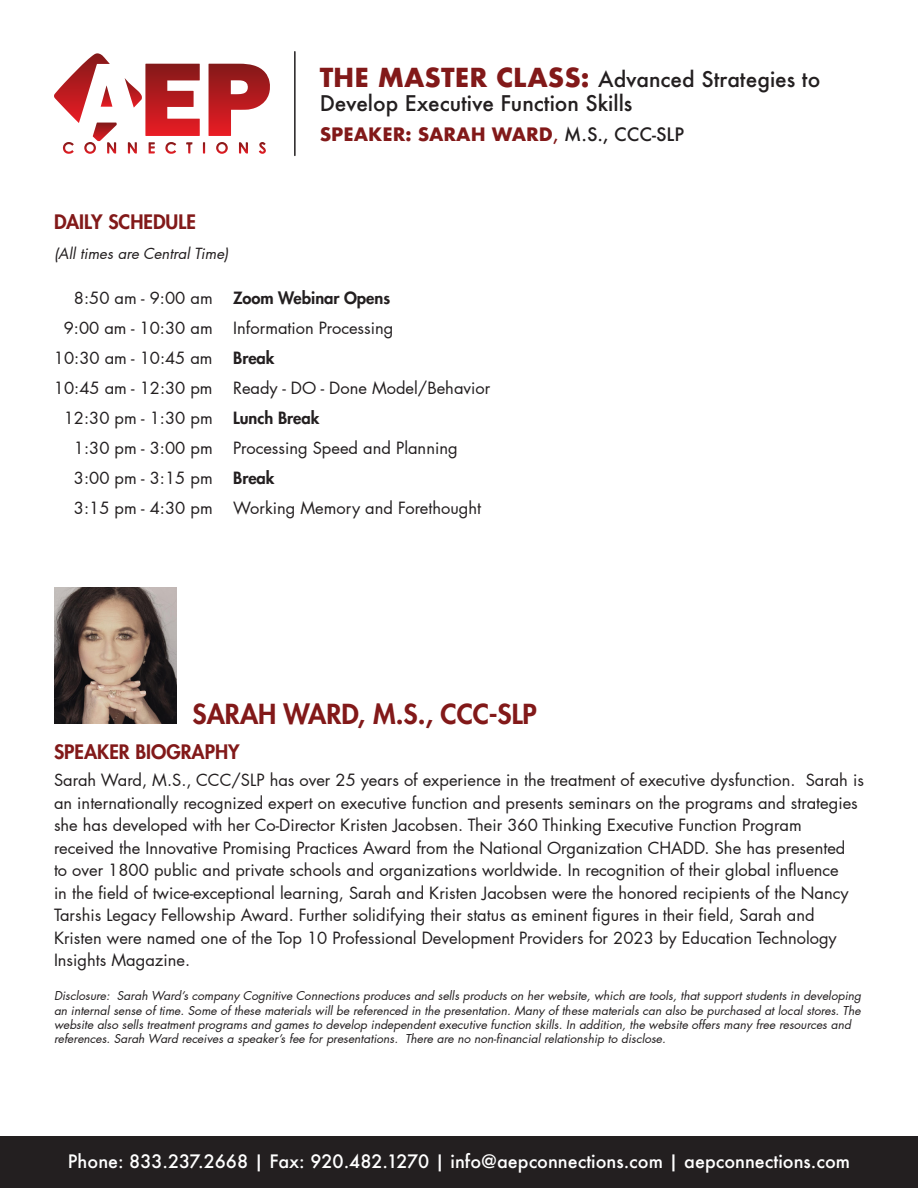
<style>
.page{position:relative;width:918px;height:1188px;background:#fff}
.page>*{position:absolute;margin:0;border:0;box-sizing:border-box;transform-origin:0 0}
.t1{font:800 27px "Futura LT Pro";color:#821919}
.t2{font:500 21px "Futura";color:#231f20}
.t3{font:800 19.5px "Futura LT Pro";color:#821919}
.t4{font:500 18px "Futura";color:#fff}
.t5{font:700 18px "Futura";color:#821919}
.t6{font:16.5px/22.5px "Futura LT Pro";color:#231f20}
.t7{font:800 16.5px "Futura LT Pro";color:#231f20}
.t8{font:italic 15px "Futura LT Pro";color:#231f20}
.t9{font:italic 12px/14.4px "Futura LT Pro";color:#231f20}
.s1{font-weight:700;font-size:25.5px;color:#821919}
.s2{font-weight:500}
.s3{font-weight:500;color:#231f20}
</style>
<div class="page">
<div style="left:0;top:1136px;width:918px;height:52px;background:#231f20"></div>
<img style="left:55px;top:588px;width:122px;height:136px">
<svg style="left:209px;top:64px;width:61px;height:72px"></svg>
<svg style="left:125px;top:64px;width:75px;height:72px"></svg>
<svg style="left:128px;top:142px;width:9px;height:12px"></svg>
<svg style="left:239px;top:142px;width:9px;height:12px"></svg>
<svg style="left:216px;top:142px;width:12px;height:12px"></svg>
<svg style="left:54px;top:53px;width:63px;height:101px"></svg>
<svg style="left:165px;top:142px;width:11px;height:12px"></svg>
<svg style="left:149px;top:142px;width:6px;height:12px"></svg>
<svg style="left:259px;top:142px;width:7px;height:12px"></svg>
<svg style="left:186px;top:142px;width:6px;height:12px"></svg>
<svg style="left:203px;top:142px;width:2px;height:12px"></svg>
<hr style="left:294px;top:52px;width:2px;height:103px;background:#231f20">
<p class="t2" style="left:320px;top:65px;width:502px"><span class="s1">THE MASTER CLASS:</span> Advanced Strategies to</p>
<p class="t2" style="left:320px;top:89px;width:314px">Develop Executive Function Skills</p>
<p class="t5" style="left:320px;top:121px;width:366px">SPEAKER: SARAH WARD<span class="s2">,</span> <span class="s3">M.S., CCC-SLP</span></p>
<p class="t3" style="left:54px;top:207px;width:143px">DAILY SCHEDULE</p>
<p class="t8" style="left:54px;top:243px;width:176px">(All times are Central Time)</p>
<p class="t6" style="left:74px;top:286px;width:140px">8:50 am - 9:00 am</p>
<p class="t6" style="left:64px;top:316px;width:150px">9:00 am - 10:30 am</p>
<p class="t6" style="left:54px;top:346px;width:160px">10:30 am - 10:45 am</p>
<p class="t6" style="left:54px;top:376px;width:160px">10:45 am - 12:30 pm</p>
<p class="t6" style="left:64px;top:406px;width:150px">12:30 pm - 1:30 pm</p>
<p class="t6" style="left:74px;top:436px;width:140px">1:30 pm - 3:00 pm</p>
<p class="t6" style="left:74px;top:466px;width:140px">3:00 pm - 3:15 pm</p>
<p class="t6" style="left:74px;top:496px;width:140px">3:15 pm - 4:30 pm</p>
<p class="t7" style="left:233px;top:285px;width:158px">Zoom Webinar Opens</p>
<p class="t6" style="left:233px;top:316px;width:162px">Information Processing</p>
<p class="t7" style="left:233px;top:345px;width:43px">Break</p>
<p class="t6" style="left:233px;top:376px;width:259px">Ready - DO - Done Model/Behavior</p>
<p class="t7" style="left:233px;top:405px;width:88px">Lunch Break</p>
<p class="t6" style="left:233px;top:436px;width:226px">Processing Speed and Planning</p>
<p class="t7" style="left:233px;top:465px;width:43px">Break</p>
<p class="t6" style="left:233px;top:496px;width:249px">Working Memory and Forethought</p>
<p class="t1" style="left:192px;top:693px;width:346px">SARAH WARD, M.S., CCC-SLP</p>
<p class="t3" style="left:54px;top:737px;width:187px">SPEAKER BIOGRAPHY</p>
<p class="t6" style="left:54px;top:768px;width:812px">Sarah Ward, M.S., CCC/SLP has over 25 years of experience in the treatment of executive dysfunction. Sarah is an internationally recognized expert on executive function and presents seminars on the programs and strategies she has developed with her Co-Director Kristen Jacobsen. Their 360 Thinking Executive Function Program received the Innovative Promising Practices Award from the National Organization CHADD. She has presented<br>to over 1800 public and private schools and organizations worldwide. In recognition of their global influence<br>in the field of twice-exceptional learning, Sarah and Kristen Jacobsen were the honored recipients of the Nancy Tarshis Legacy Fellowship Award. Further solidifying their status as eminent figures in their field, Sarah and Kristen were named one of the Top 10 Professional Development Providers for 2023 by Education Technology Insights Magazine.</p>
<p class="t9" style="left:54px;top:988px;width:809px">Disclosure: Sarah Ward’s company Cognitive Connections produces and sells products on her website, which are tools, that support students in developing an internal sense of time. Some of these materials will be referenced in the presentation. Many of these materials can also be purchased at local stores. The website also sells treatment programs and games to develop independent executive function skills. In addition, the website offers many free resources and references. Sarah Ward receives a speaker’s fee for presentations. There are no non-financial relationship to disclose.</p>
<p class="t4" style="left:68px;top:1149px;width:784px">Phone: 833.237.2668 | Fax: 920.482.1270 | info@aepconnections.com | aepconnections.com</p>
</div>
